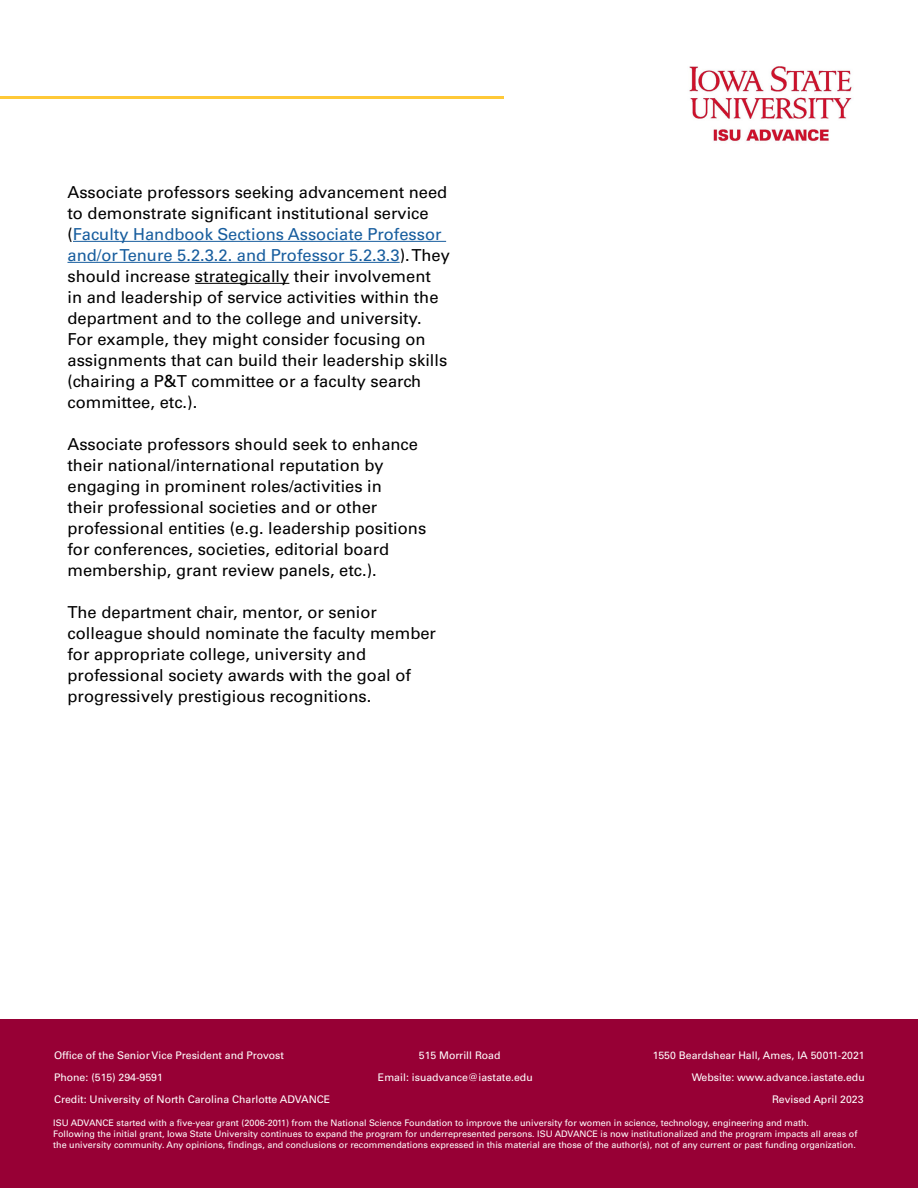
<style>
.page{position:relative;width:918px;height:1188px;background:#fff}
.page>*{position:absolute;margin:0;border:0;box-sizing:border-box;transform-origin:0 0}
.t1{font:16.5px/21px "Univers LT Std";color:#000}
.t2{font:10.5px "Univers LT Std";color:#fff}
.t3{font:9px/10.8px "Univers LT Std";color:#fff}
.s1{color:#175d9e}
</style>
<div class="page">
<div style="left:0;top:1019px;width:918px;height:169px;background:#970035"></div>
<img style="left:689px;top:66px;width:163px;height:76px">
<hr style="left:0;top:96px;width:503px;height:3px;background:#ffc938">
<hr style="left:73px;top:241px;width:373px;height:1px;background:#175d9e">
<hr style="left:68px;top:262px;width:332px;height:1px;background:#175d9e">
<hr style="left:195px;top:283px;width:94px;height:1px;background:#000">
<p class="t1" style="left:68px;top:181px;width:384px">Associate professors seeking advancement need to demonstrate significant institutional service (<span class="s1">Faculty Handbook Sections Associate Professor and/or Tenure 5.2.3.2. and Professor 5.2.3.3</span>). They should increase strategically their involvement<br>in and leadership of service activities within the department and to the college and university.<br>For example, they might consider focusing on assignments that can build their leadership skills (chairing a P&amp;T committee or a faculty search committee, etc.).</p>
<p class="t1" style="left:68px;top:433px;width:360px">Associate professors should seek to enhance their national/international reputation by engaging in prominent roles/activities in<br>their professional societies and or other professional entities (e.g. leadership positions for conferences, societies, editorial board membership, grant review panels, etc.).</p>
<p class="t1" style="left:68px;top:601px;width:370px">The department chair, mentor, or senior colleague should nominate the faculty member for appropriate college, university and professional society awards with the goal of progressively prestigious recognitions.</p>
<p class="t2" style="left:54px;top:1049px;width:231px">Office of the Senior Vice President and Provost</p>
<p class="t2" style="left:419px;top:1049px;width:83px">515 Morrill Road</p>
<p class="t2" style="left:653px;top:1049px;width:214px">1550 Beardshear Hall, Ames, IA 50011-2021</p>
<p class="t2" style="left:54px;top:1071px;width:110px">Phone: (515) 294-9591</p>
<p class="t2" style="left:378px;top:1071px;width:156px">Email: isuadvance@iastate.edu</p>
<p class="t2" style="left:692px;top:1071px;width:175px">Website: www.advance.iastate.edu</p>
<p class="t2" style="left:54px;top:1093px;width:278px">Credit: University of North Carolina Charlotte ADVANCE</p>
<p class="t2" style="left:772px;top:1093px;width:93px">Revised April 2023</p>
<p class="t3" style="left:53px;top:1118px;width:806px">ISU ADVANCE started with a five-year grant (2006-2011) from the National Science Foundation to improve the university for women in science, technology, engineering and math.<br>Following the initial grant, Iowa State University continues to expand the program for underrepresented persons. ISU ADVANCE is now institutionalized and the program impacts all areas of the university community. Any opinions, findings, and conclusions or recommendations expressed in this material are those of the author(s), not of any current or past funding organization.</p>
</div>
